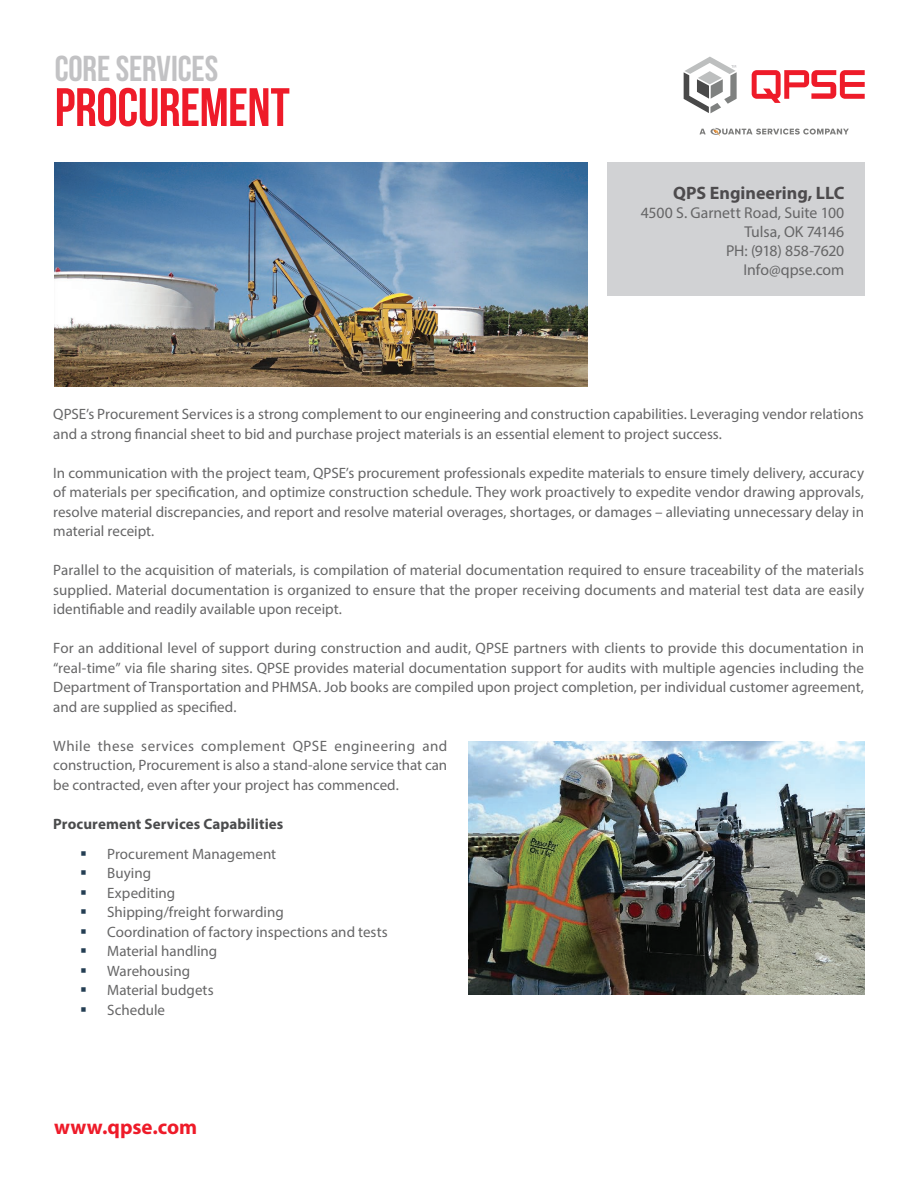
<style>
.page{position:relative;width:918px;height:1188px;background:#fff}
.page>*{position:absolute;margin:0;border:0;box-sizing:border-box;transform-origin:0 0}
.t1{font:54px "Bebas Neue";letter-spacing:-.005em;color:#ee1b29}
.t2{font:36px "Bebas Neue";letter-spacing:-.005em;color:#c2c2c4}
.t3{font:700 21px "Myriad Pro";color:#ee1b29}
.t4{font:700 18px "Myriad Pro";color:#4d4b4d}
.t5{font:15.75px/18.9px "Myriad Pro";letter-spacing:-.005em;color:#666667;text-align:right}
.t6{font:15px/19.5px "Myriad Pro";color:#666667;text-align:justify}
.t7{font:700 15px "Myriad Pro";letter-spacing:.005em;color:#4b4c4d}
</style>
<div class="page">
<img style="left:468px;top:741px;width:397px;height:253px">
<img style="left:54px;top:162px;width:534px;height:225px">
<svg style="left:752px;top:70px;width:113px;height:33px"></svg>
<svg style="left:684px;top:57px;width:53px;height:56px"></svg>
<svg style="left:699px;top:128px;width:150px;height:8px"></svg>
<div style="left:607px;top:162px;width:258px;height:133px;background:#d1d2d4"></div>
<h2 class="t2" style="left:55px;top:49px;width:165px">CORE SERVICES</h2>
<h1 class="t1" style="left:55px;top:78px;width:237px">PROCUREMENT</h1>
<p class="t4" style="left:673px;top:182px;width:173px">QPS Engineering, LLC</p>
<p class="t5" style="left:641px;top:203px;width:205px">4500 S. Garnett Road, Suite 100<br>Tulsa, OK 74146<br>PH: (918) 858-7620<br>Info@qpse.com</p>
<p class="t6" style="left:53px;top:404px;width:812px">QPSE’s Procurement Services is a strong complement to our engineering and construction capabilities. Leveraging vendor relations and a strong financial sheet to bid and purchase project materials is an essential element to project success.</p>
<p class="t6" style="left:53px;top:463px;width:812px">In communication with the project team, QPSE’s procurement professionals expedite materials to ensure timely delivery, accuracy of materials per specification, and optimize construction schedule. They work proactively to expedite vendor drawing approvals, resolve material discrepancies, and report and resolve material overages, shortages, or damages – alleviating unnecessary delay in material receipt.</p>
<p class="t6" style="left:53px;top:560px;width:812px">Parallel to the acquisition of materials, is compilation of material documentation required to ensure traceability of the materials supplied. Material documentation is organized to ensure that the proper receiving documents and material test data are easily identifiable and readily available upon receipt.</p>
<p class="t6" style="left:53px;top:638px;width:812px">For an additional level of support during construction and audit, QPSE partners with clients to provide this documentation in “real-time” via file sharing sites. QPSE provides material documentation support for audits with multiple agencies including the Department of Transportation and PHMSA. Job books are compiled upon project completion, per individual customer agreement, and are supplied as specified.</p>
<p class="t6" style="left:53px;top:736px;width:396px">While these services complement QPSE engineering and construction, Procurement is also a stand-alone service that can be contracted, even after your project has commenced.</p>
<p class="t7" style="left:53px;top:814px;width:232px">Procurement Services Capabilities</p>
<p class="t6" style="left:107px;top:844px;width:282px;text-align:left">Procurement Management<br>Buying<br>Expediting<br>Shipping/freight forwarding<br>Coordination of factory inspections and tests<br>Material handling<br>Warehousing<br>Material budgets<br>Schedule</p>
<h3 class="t3" style="left:54px;top:1113px;width:145px">www.qpse.com</h3>
</div>
